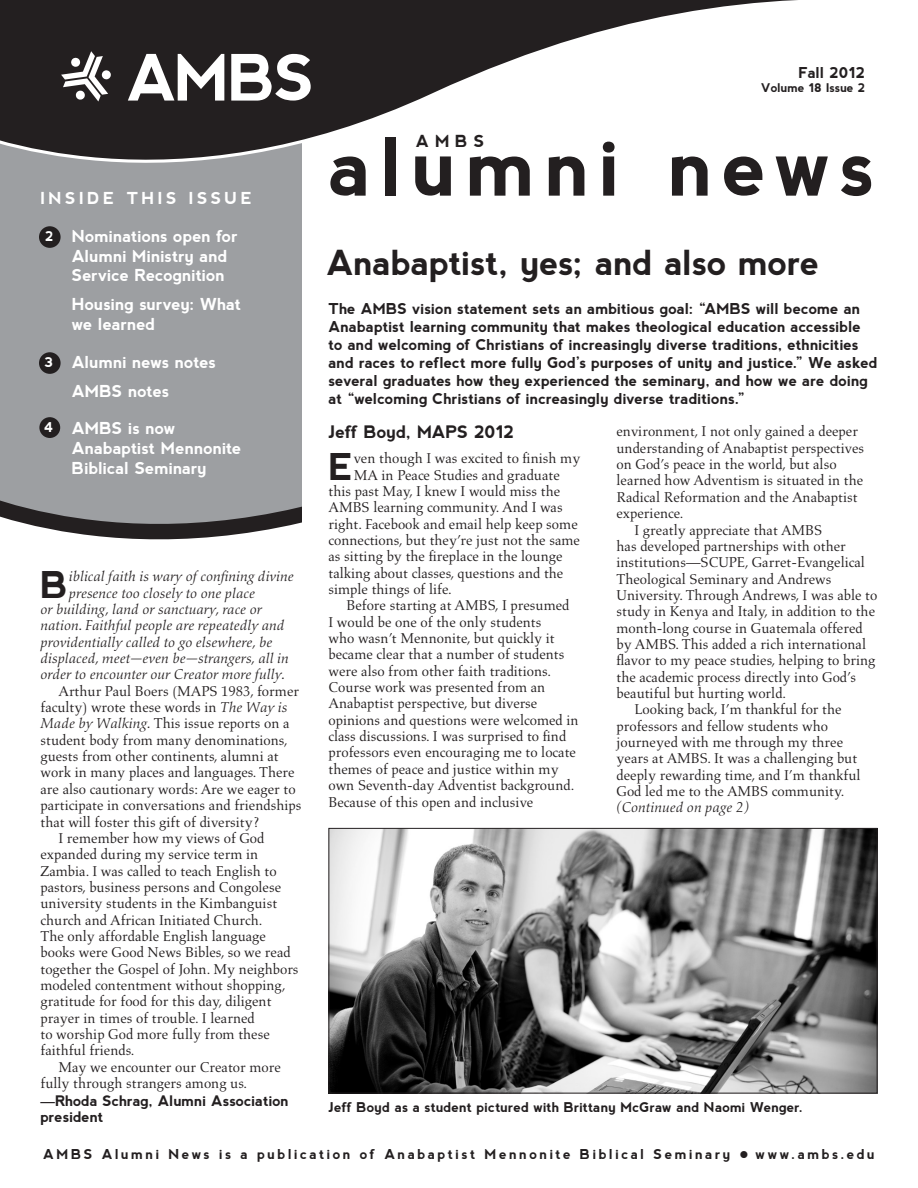
<style>
.page{position:relative;width:918px;height:1188px;background:#fff}
.page>*{position:absolute;margin:0;border:0;box-sizing:border-box;transform-origin:0 0}
.t1{font:700 80.1px "nevis";letter-spacing:.115em;color:#231f20}
.bodytext{font:700 36.9px "nevis";color:#231f20}
.First_paragraph_-_Dr{font:700 36.9px "nevis";color:#231f20}
.Article_header_-_fir{font:700 34.5px "nevis";letter-spacing:-.005em;color:#231f20}
.Subhead_-_first_line{font:700 17.25px "nevis";letter-spacing:-.01em;color:#231f20}
.t2{font:700 16.65px "nevis";color:#231f20}
.Table_of_contents{font:700 16.5px/19.8px "nevis";color:#fff}
.Inside_this_issue_ti{font:700 16.5px "nevis";letter-spacing:.2em;color:#fff}
.Photo_caption{font:700 15px/18px "nevis";color:#231f20}
.bodytext-2{font:14.55px/16.4px "Aldus LT Std";color:#231f20}
.First_paragraph_-_Dr-2{font:14.55px "Aldus LT Std";color:#231f20}
.bodytext-3{font:italic 14.55px "Aldus Nova Pro";color:#231f20}
.bodytext-4{font:700 14.55px/16.4px "nevis";color:#231f20}
.t3{font:700 13.65px "nevis";letter-spacing:.18em;color:#231f20}
.Photo_caption-2{font:700 13.5px "nevis";letter-spacing:.005em;color:#231f20}
.Table_of_contents-2{font:700 13.5px "nevis";color:#fff}
.t4{font:700 12px "nevis";color:#231f20}
.s1{font-family:"Aldus Nova Pro";font-style:italic}
</style>
<div class="page">
<div style="left:0;top:88px;width:302px;height:445px;background:#9d9fa2"></div>
<div style="left:39px;top:226px;width:22px;height:22px;background:#231f20;border-radius:50%"></div>
<div style="left:39px;top:352px;width:22px;height:22px;background:#231f20;border-radius:50%"></div>
<svg style="left:0;top:0;width:798px;height:163px"></svg>
<svg style="left:0;top:361px;width:302px;height:179px"></svg>
<img style="left:330px;top:830px;width:546px;height:262px">
<div style="left:328px;top:828px;width:550px;height:266px;border:1px solid #231f20"></div>
<svg style="left:128px;top:54px;width:183px;height:47px"></svg>
<svg style="left:61px;top:51px;width:47px;height:51px"></svg>
<div style="left:102px;top:70px;width:9px;height:10px;background:#fff;border-radius:50%"></div>
<p class="Inside_this_issue_ti" style="left:40px;top:189px;width:213px">INSIDE THIS ISSUE</p>
<p class="Table_of_contents" style="left:72px;top:226px;width:167px">Nominations open for<br>Alumni Ministry and<br>Service Recognition</p>
<p class="Table_of_contents" style="left:72px;top:294px;width:171px">Housing survey: What we learned</p>
<p class="Table_of_contents" style="left:72px;top:352px;width:146px">Alumni news notes</p>
<p class="Table_of_contents" style="left:72px;top:381px;width:99px">AMBS notes</p>
<p class="Table_of_contents" style="left:72px;top:419px;width:171px">AMBS is now<br>Anabaptist Mennonite<br>Biblical Seminary</p>
<p class="Table_of_contents-2" style="left:45px;top:229px;width:10px">2</p>
<p class="Table_of_contents-2" style="left:44px;top:355px;width:11px">3</p>
<p class="Table_of_contents-2" style="left:44px;top:420px;width:11px">4</p>
<p class="bodytext" style="left:40px;top:563px;width:30px">B</p>
<p class="bodytext-3" style="left:69px;top:568px;width:227px">iblical faith is wary of confining divine</p>
<p class="bodytext-3" style="left:69px;top:584px;width:188px">presence too closely to one place</p>
<p class="bodytext-3" style="left:40px;top:601px;width:223px">or building, land or sanctuary, race or</p>
<p class="bodytext-3" style="left:40px;top:617px;width:246px">nation. Faithful people are repeatedly and</p>
<p class="bodytext-3" style="left:40px;top:633px;width:234px">providentially called to go elsewhere, be</p>
<p class="bodytext-3" style="left:40px;top:650px;width:250px">displaced, meet—even be—strangers, all in</p>
<p class="bodytext-3" style="left:40px;top:666px;width:246px">order to encounter our Creator more fully.</p>
<p class="bodytext-2" style="left:40px;top:683px;width:262px;text-indent:18px">Arthur Paul Boers (MAPS 1983, former faculty) wrote these words in <span class="s1">The Way is Made by Walking.</span> This issue reports on a student body from many denominations, guests from other continents, alumni at work in many places and languages. There are also cautionary words: Are we eager to participate in conversations and friendships that will foster this gift of diversity?</p>
<p class="bodytext-2" style="left:40px;top:830px;width:260px;text-indent:18px">I remember how my views of God expanded during my service term in Zambia. I was called to teach English to pastors, business persons and Congolese university students in the Kimbanguist church and African Initiated Church.<br>The only affordable English language books were Good News Bibles, so we read together the Gospel of John. My neighbors modeled contentment without shopping, gratitude for food for this day, diligent prayer in times of trouble. I learned<br>to worship God more fully from these faithful friends.</p>
<p class="bodytext-2" style="left:40px;top:1059px;width:242px;text-indent:18px">May we encounter our Creator more fully through strangers among us.</p>
<p class="bodytext-4" style="left:40px;top:1093px;width:250px">—Rhoda Schrag, Alumni Association president</p>
<p class="Photo_caption" style="left:798px;top:63px;width:69px">Fall 2012</p>
<p class="t4" style="left:761px;top:81px;width:106px">Volume 18 Issue 2</p>
<p class="t2" style="left:416px;top:132px;width:70px">A M B S</p>
<h1 class="t1" style="left:328px;top:121px;width:548px">alumni news</h1>
<p class="Article_header_-_fir" style="left:326px;top:243px;width:494px">Anabaptist, yes; and also more</p>
<p class="Photo_caption" style="left:328px;top:300px;width:551px">The AMBS vision statement sets an ambitious goal: “AMBS will become an Anabaptist learning community that makes theological education accessible to and welcoming of Christians of increasingly diverse traditions, ethnicities and races to reflect more fully God’s purposes of unity and justice.” We asked several graduates how they experienced the seminary, and how we are doing at “welcoming Christians of increasingly diverse traditions.”</p>
<p class="Subhead_-_first_line" style="left:328px;top:422px;width:187px">Jeff Boyd, MAPS 2012</p>
<p class="First_paragraph_-_Dr" style="left:328px;top:445px;width:27px">E</p>
<p class="First_paragraph_-_Dr-2" style="left:354px;top:450px;width:228px">ven though I was excited to finish my</p>
<p class="First_paragraph_-_Dr-2" style="left:354px;top:467px;width:208px">MA in Peace Studies and graduate</p>
<p class="First_paragraph_-_Dr-2" style="left:328px;top:483px;width:233px">this past May, I knew I would miss the</p>
<p class="First_paragraph_-_Dr-2" style="left:328px;top:499px;width:236px">AMBS learning community. And I was</p>
<p class="First_paragraph_-_Dr-2" style="left:328px;top:516px;width:251px">right. Facebook and email help keep some</p>
<p class="First_paragraph_-_Dr-2" style="left:328px;top:532px;width:253px">connections, but they’re just not the same</p>
<p class="First_paragraph_-_Dr-2" style="left:328px;top:548px;width:236px">as sitting by the fireplace in the lounge</p>
<p class="First_paragraph_-_Dr-2" style="left:328px;top:565px;width:236px">talking about classes, questions and the</p>
<p class="First_paragraph_-_Dr-2" style="left:328px;top:581px;width:125px">simple things of life.</p>
<p class="bodytext-2" style="left:328px;top:597px;width:252px;text-indent:18px">Before starting at AMBS, I presumed<br>I would be one of the only students<br>who wasn’t Mennonite, but quickly it became clear that a number of students were also from other faith traditions.<br>Course work was presented from an Anabaptist perspective, but diverse opinions and questions were welcomed in class discussions. I was surprised to find professors even encouraging me to locate themes of peace and justice within my own Seventh-day Adventist background.<br>Because of this open and inclusive</p>
<p class="bodytext-2" style="left:616px;top:424px;width:249px">environment, I not only gained a deeper understanding of Anabaptist perspectives on God’s peace in the world, but also learned how Adventism is situated in the Radical Reformation and the Anabaptist</p>
<p class="bodytext-2" style="left:616px;top:505px;width:69px">experience.</p>
<p class="bodytext-2" style="left:616px;top:522px;width:262px;text-indent:18px">I greatly appreciate that AMBS<br>has developed partnerships with other institutions—SCUPE, Garret-Evangelical Theological Seminary and Andrews University. Through Andrews, I was able to study in Kenya and Italy, in addition to the month-long course in Guatemala offered by AMBS. This added a rich international flavor to my peace studies, helping to bring the academic process directly into God’s beautiful but hurting world.</p>
<p class="bodytext-2" style="left:616px;top:702px;width:245px;text-indent:18px">Looking back, I’m thankful for the professors and fellow students who journeyed with me through my three years at AMBS. It was a challenging but deeply rewarding time, and I’m thankful God led me to the AMBS community.</p>
<p class="bodytext-3" style="left:616px;top:799px;width:134px">(Continued on page 2)</p>
<p class="Photo_caption-2" style="left:328px;top:1100px;width:476px">Jeff Boyd as a student pictured with Brittany McGraw and Naomi Wenger.</p>
<p class="t3" style="left:43px;top:1147px;width:833px">AMBS Alumni News is a publication of Anabaptist Mennonite Biblical Seminary ● www.ambs.edu</p>
</div>
